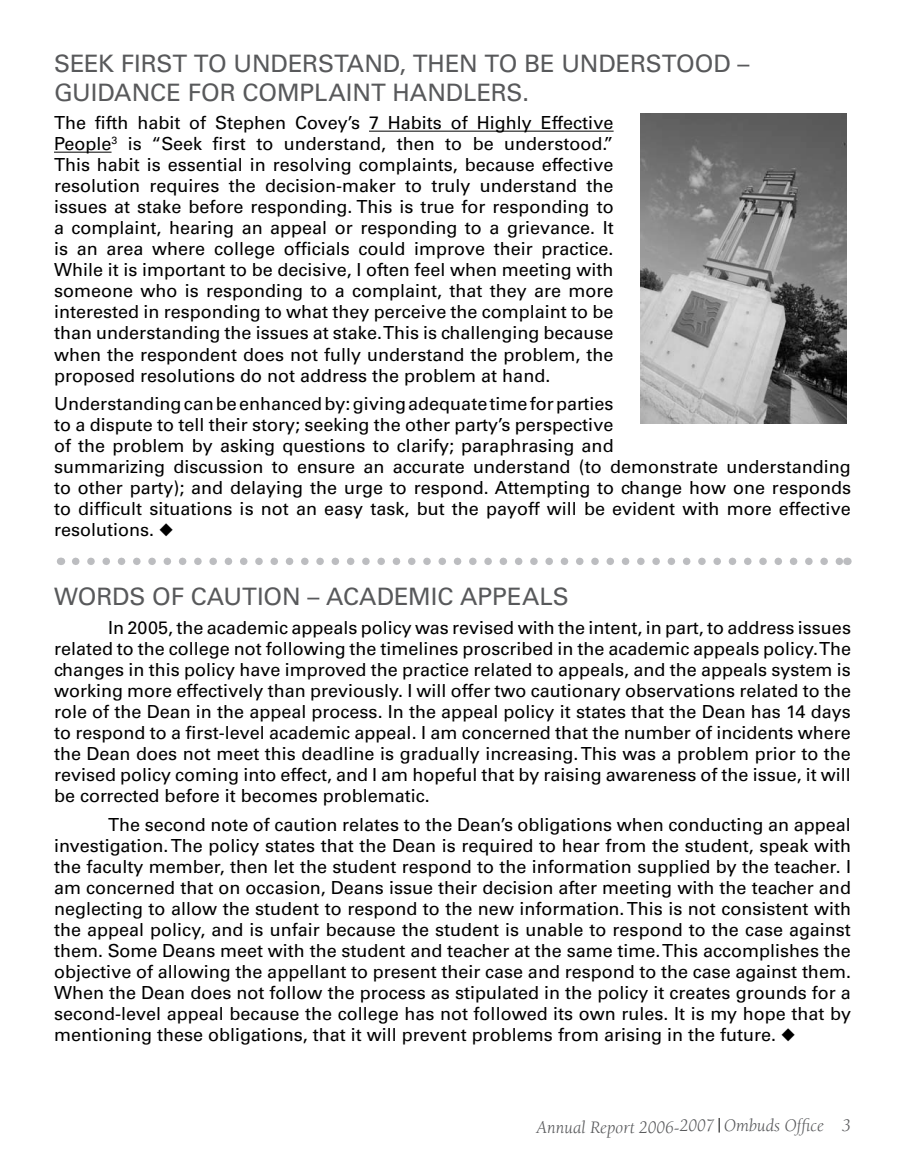
<style>
.page{position:relative;width:905px;height:1175px;background:#fff}
.page>*{position:absolute;margin:0;border:0;box-sizing:border-box;transform-origin:0 0}
.t1{font:24px/28.8px "Univers LT";letter-spacing:-.005em;color:#58595b}
.t2{font:18px/21px "Univers LT";color:#000;text-align:justify}
.t3{font:italic 18px "Berkeley";color:#58595b}
</style>
<div class="page">
<svg style="left:718px;top:1118px;width:1px;height:14px"></svg>
<hr style="left:369px;top:131px;width:244px;height:1px;background:#000">
<hr style="left:54px;top:152px;width:57px;height:1px;background:#000">
<svg style="left:76px;top:557px;width:763px;height:8px"></svg>
<img style="left:640px;top:114px;width:207px;height:309px">
<h1 class="t1" style="left:54px;top:49px;width:697px">SEEK FIRST TO UNDERSTAND, THEN TO BE UNDERSTOOD –<br>GUIDANCE FOR COMPLAINT HANDLERS.</h1>
<p class="t2" style="left:54px;top:113px;width:561px">The fifth habit of Stephen Covey’s 7 Habits of Highly Effective People<sup>3</sup> is “Seek first to understand, then to be understood.” This habit is essential in resolving complaints, because effective resolution requires the decision-maker to truly understand the issues at stake before responding. This is true for responding to a complaint, hearing an appeal or responding to a grievance. It is an area where college officials could improve their practice.<br>While it is important to be decisive, I often feel when meeting with someone who is responding to a complaint, that they are more interested in responding to what they perceive the complaint to be than understanding the issues at stake. This is challenging because when the respondent does not fully understand the problem, the proposed resolutions do not address the problem at hand.</p>
<p class="t2" style="left:54px;top:393px;width:798px;text-align:left">Understanding can be enhanced by: giving adequate time for parties<br>to a dispute to tell their story; seeking the other party’s perspective<br>of the problem by asking questions to clarify; paraphrasing and<br>summarizing discussion to ensure an accurate understand (to demonstrate understanding to other party); and delaying the urge to respond. Attempting to change how one responds to difficult situations is not an easy task, but the payoff will be evident with more effective resolutions. ◆</p>
<h1 class="t1" style="left:54px;top:582px;width:516px">WORDS OF CAUTION – ACADEMIC APPEALS</h1>
<p class="t2" style="left:54px;top:617px;width:798px;text-indent:54px">In 2005, the academic appeals policy was revised with the intent, in part, to address issues related to the college not following the timelines proscribed in the academic appeals policy. The changes in this policy have improved the practice related to appeals, and the appeals system is working more effectively than previously. I will offer two cautionary observations related to the role of the Dean in the appeal process. In the appeal policy it states that the Dean has 14 days to respond to a first-level academic appeal. I am concerned that the number of incidents where the Dean does not meet this deadline is gradually increasing. This was a problem prior to the revised policy coming into effect, and I am hopeful that by raising awareness of the issue, it will be corrected before it becomes problematic.</p>
<p class="t2" style="left:54px;top:813px;width:798px;text-indent:54px">The second note of caution relates to the Dean’s obligations when conducting an appeal investigation. The policy states that the Dean is required to hear from the student, speak with the faculty member, then let the student respond to the information supplied by the teacher. I am concerned that on occasion, Deans issue their decision after meeting with the teacher and neglecting to allow the student to respond to the new information. This is not consistent with the appeal policy, and is unfair because the student is unable to respond to the case against them. Some Deans meet with the student and teacher at the same time. This accomplishes the objective of allowing the appellant to present their case and respond to the case against them.<br>When the Dean does not follow the process as stipulated in the policy it creates grounds for a second-level appeal because the college has not followed its own rules. It is my hope that by mentioning these obligations, that it will prevent problems from arising in the future. ◆</p>
<p class="t3" style="left:536px;top:1116px;width:316px">Annual Report 2006-2007 Ombuds Office 3</p>
</div>
